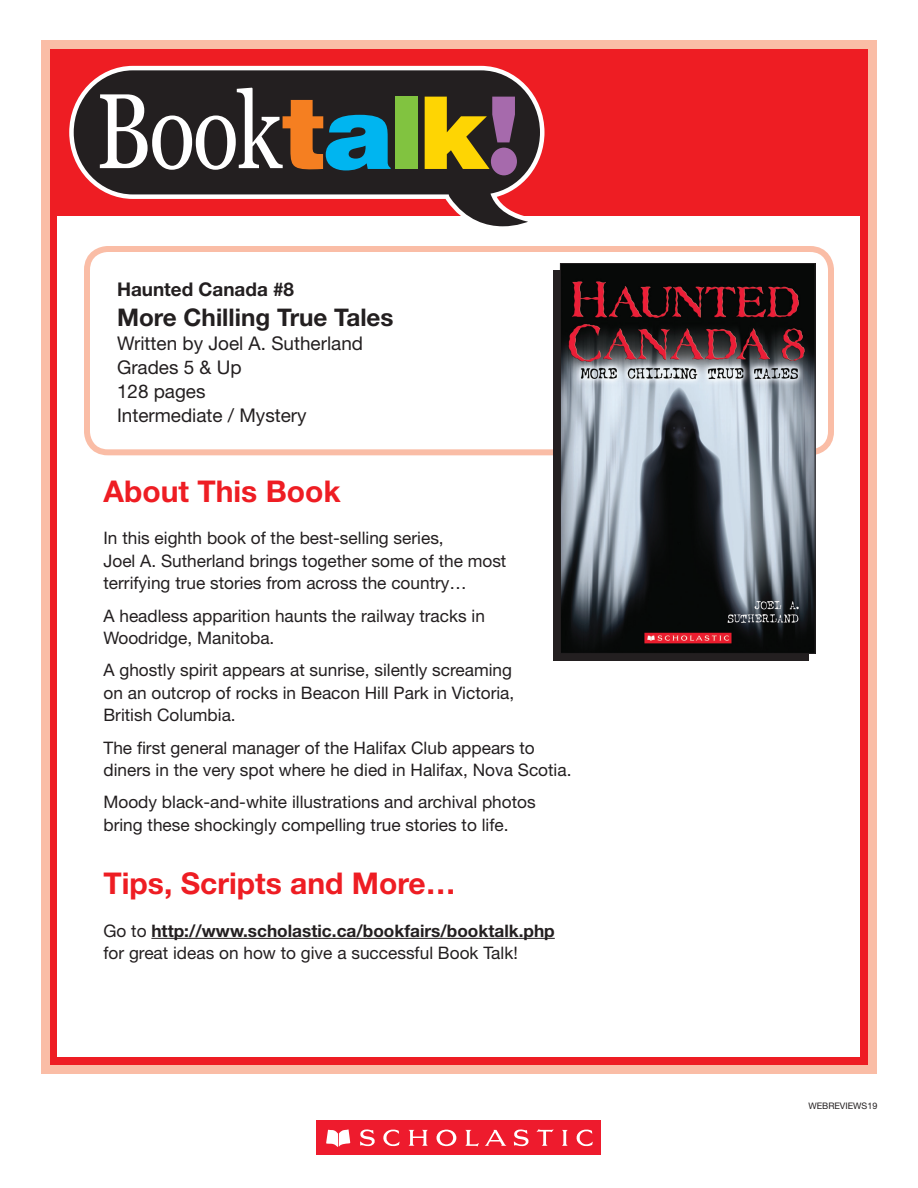
<style>
.page{position:relative;width:918px;height:1188px;background:#fff}
.page>*{position:absolute;margin:0;border:0;box-sizing:border-box;transform-origin:0 0}
.Head_01{font:700 30px "Helvetica Neue LT Std";color:#ee1d23}
.t1{font:700 24.3px "Helvetica Neue LT Std";color:#231f20}
.Blurb{font:18.9px "Helvetica Neue LT Std";color:#231f20}
.t2{font:700 18.9px "Helvetica Neue LT Std";color:#231f20}
.TX01_Second{font:17.25px/22.5px "Helvetica Neue LT Std";color:#231f20}
.t3{font:9px "Helvetica Neue LT Std";color:#231f20}
.s1{font-weight:700}
</style>
<div class="page">
<div style="left:41px;top:40px;width:836px;height:1034px;background:#fabda6"></div>
<div style="left:50px;top:49px;width:818px;height:1016px;background:#ee1d23"></div>
<div style="left:58px;top:217px;width:802px;height:840px;background:#fff"></div>
<svg style="left:69px;top:66px;width:476px;height:161px;fill:#231f20"></svg>
<svg style="left:100px;top:88px;width:291px;height:82px;background:#586060"></svg>
<div style="left:395px;top:97px;width:23px;height:72px;background:#81c340"></div>
<svg style="left:425px;top:97px;width:92px;height:78px;background:#957730"></svg>
<div style="left:317px;top:1120px;width:284px;height:35px;background:#ee1b2d"></div>
<svg style="left:326px;top:1129px;width:267px;height:18px"></svg>
<hr style="left:151px;top:938px;width:404px;height:1px;background:#231f20">
<div style="left:84px;top:246px;width:750px;height:209px;border:6px solid #fabda6;border-radius:21px"></div>
<div style="left:553px;top:270px;width:256px;height:391px;background:#231f20"></div>
<img style="left:562px;top:265px;width:252px;height:387px">
<div style="left:560px;top:263px;width:256px;height:391px;border:1px solid #231f20"></div>
<p class="t2" style="left:117px;top:278px;width:179px">Haunted Canada #8</p>
<p class="t1" style="left:117px;top:303px;width:278px">More Chilling True Tales</p>
<p class="Blurb" style="left:117px;top:332px;width:248px">Written by Joel A. Sutherland</p>
<p class="Blurb" style="left:117px;top:356px;width:126px">Grades 5 &amp; Up</p>
<p class="Blurb" style="left:117px;top:380px;width:90px">128 pages</p>
<p class="Blurb" style="left:117px;top:404px;width:191px">Intermediate / Mystery</p>
<p class="Head_01" style="left:104px;top:472px;width:239px">About This Book</p>
<p class="TX01_Second" style="left:104px;top:527px;width:404px">In this eighth book of the best-selling series,<br>Joel A. Sutherland brings together some of the most terrifying true stories from across the country…</p>
<p class="TX01_Second" style="left:104px;top:604px;width:383px">A headless apparition haunts the railway tracks in<br>Woodridge, Manitoba.</p>
<p class="TX01_Second" style="left:104px;top:659px;width:412px">A ghostly spirit appears at sunrise, silently screaming on an outcrop of rocks in Beacon Hill Park in Victoria,<br>British Columbia.</p>
<p class="TX01_Second" style="left:104px;top:736px;width:470px">The first general manager of the Halifax Club appears to diners in the very spot where he died in Halifax, Nova Scotia.</p>
<p class="TX01_Second" style="left:104px;top:791px;width:434px">Moody black-and-white illustrations and archival photos bring these shockingly compelling true stories to life.</p>
<p class="Head_01" style="left:104px;top:865px;width:354px">Tips, Scripts and More…</p>
<p class="TX01_Second" style="left:104px;top:919px;width:453px">Go to <span class="s1">http://www.scholastic.ca/bookfairs/booktalk.php </span>for great ideas on how to give a successful Book Talk!</p>
<p class="t3" style="left:808px;top:1100px;width:71px">WEBREVIEWS19</p>
</div>
